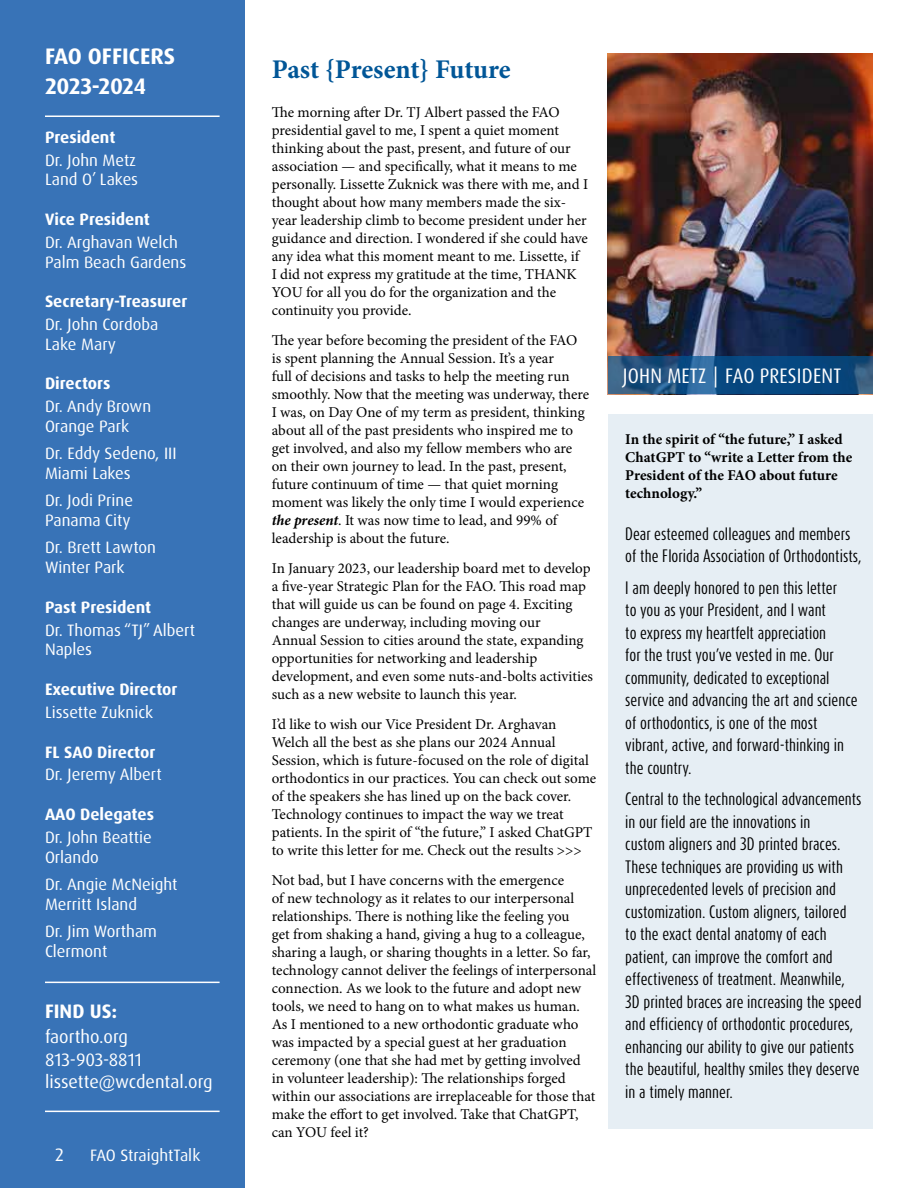
<style>
.page{position:relative;width:918px;height:1188px;background:#fff}
.page>*{position:absolute;margin:0;border:0;box-sizing:border-box;transform-origin:0 0}
.t1{font:700 27px "Minion Pro";letter-spacing:-.005em;color:#015697}
.t2{font:700 22.5px/30px "Dax Pro";color:#fff}
.t3{font:condensed 21px "Dax Pro";letter-spacing:.01em;color:#fff}
.t4{font:700 19.5px "Dax Pro";color:#fff}
.t5{font:18px/22.5px "Dax Pro";color:#fff}
.t6{font:16.5px/19.8px "Dax Pro";color:#fff}
.t7{font:700 16.5px "Dax Pro";color:#fff}
.t8{font:15px/18px "Minion Pro";letter-spacing:-.005em;color:#000}
.t9{font:15px/22.5px "Dax Compact Pro";color:#000}
.t10{font:700 15px/18px "Minion Pro";color:#000}
.s1{font-weight:700;font-style:italic}
</style>
<div class="page">
<div style="left:608px;top:414px;width:264px;height:714px;background:#e6eef4"></div>
<div style="left:0;top:0;width:245px;height:1188px;background:#3873b7"></div>
<img style="left:608px;top:54px;width:264px;height:302px">
<svg style="left:608px;top:356px;width:264px;height:38px;background:#165083"></svg>
<hr style="left:45px;top:1111px;width:175px;height:1px;background:#fff">
<hr style="left:45px;top:982px;width:175px;height:1px;background:#fff">
<hr style="left:45px;top:116px;width:175px;height:1px;background:#fff">
<h2 class="t2" style="left:45px;top:42px;width:132px">FAO OFFICERS<br>2023-2024</h2>
<p class="t7" style="left:45px;top:126px;width:72px">President</p>
<p class="t6" style="left:45px;top:150px;width:95px">Dr. John Metz<br>Land O’ Lakes</p>
<p class="t7" style="left:45px;top:209px;width:106px">Vice President</p>
<p class="t6" style="left:45px;top:232px;width:143px">Dr. Arghavan Welch<br>Palm Beach Gardens</p>
<p class="t7" style="left:45px;top:291px;width:144px">Secretary-Treasurer</p>
<p class="t6" style="left:45px;top:314px;width:115px">Dr. John Cordoba<br>Lake Mary</p>
<p class="t7" style="left:45px;top:373px;width:67px">Directors</p>
<p class="t6" style="left:45px;top:397px;width:108px">Dr. Andy Brown<br>Orange Park</p>
<p class="t6" style="left:45px;top:444px;width:133px">Dr. Eddy Sedeno, III<br>Miami Lakes</p>
<p class="t6" style="left:45px;top:491px;width:90px">Dr. Jodi Prine<br>Panama City</p>
<p class="t6" style="left:45px;top:538px;width:113px">Dr. Brett Lawton<br>Winter Park</p>
<p class="t7" style="left:45px;top:596px;width:108px">Past President</p>
<p class="t6" style="left:45px;top:620px;width:152px">Dr. Thomas “TJ” Albert<br>Naples</p>
<p class="t7" style="left:45px;top:679px;width:134px">Executive Director</p>
<p class="t6" style="left:45px;top:702px;width:110px">Lissette Zuknick</p>
<p class="t7" style="left:45px;top:741px;width:112px">FL SAO Director</p>
<p class="t6" style="left:45px;top:765px;width:118px">Dr. Jeremy Albert</p>
<p class="t7" style="left:45px;top:804px;width:111px">AAO Delegates</p>
<p class="t6" style="left:45px;top:827px;width:108px">Dr. John Beattie<br>Orlando</p>
<p class="t6" style="left:45px;top:874px;width:134px">Dr. Angie McNeight<br>Merritt Island</p>
<p class="t6" style="left:45px;top:921px;width:114px">Dr. Jim Wortham<br>Clermont</p>
<h3 class="t4" style="left:45px;top:998px;width:74px">FIND US:</h3>
<p class="t5" style="left:45px;top:1026px;width:169px">faortho.org<br>813-903-8811 lissette@wcdental.org</p>
<p class="t5" style="left:55px;top:1143px;width:10px">2</p>
<p class="t6" style="left:90px;top:1146px;width:112px">FAO StraightTalk</p>
<h1 class="t1" style="left:272px;top:50px;width:240px">Past {Present} Future</h1>
<p class="t8" style="left:272px;top:103px;width:318px">The morning after Dr. TJ Albert passed the FAO presidential gavel to me, I spent a quiet moment thinking about the past, present, and future of our association — and specifically, what it means to me personally. Lissette Zuknick was there with me, and I thought about how many members made the six&shy;year leadership climb to become president under her guidance and direction. I wondered if she could have any idea what this moment meant to me. Lissette, if<br>I did not express my gratitude at the time, THANK YOU for all you do for the organization and the continuity you provide.</p>
<p class="t8" style="left:272px;top:331px;width:319px">The year before becoming the president of the FAO is spent planning the Annual Session. It’s a year<br>full of decisions and tasks to help the meeting run smoothly. Now that the meeting was underway, there I was, on Day One of my term as president, thinking about all of the past presidents who inspired me to get involved, and also my fellow members who are on their own journey to lead. In the past, present, future continuum of time — that quiet morning moment was likely the only time I would experience <span class="s1">the present</span>. It was now time to lead, and 99% of leadership is about the future.</p>
<p class="t8" style="left:272px;top:559px;width:323px">In January 2023, our leadership board met to develop a five-year Strategic Plan for the FAO. This road map that will guide us can be found on page 4. Exciting changes are underway, including moving our<br>Annual Session to cities around the state, expanding opportunities for networking and leadership development, and even some nuts-and-bolts activities such as a new website to launch this year.</p>
<p class="t8" style="left:272px;top:715px;width:326px">I’d like to wish our Vice President Dr. Arghavan Welch all the best as she plans our 2024 Annual Session, which is future-focused on the role of digital orthodontics in our practices. You can check out some of the speakers she has lined up on the back cover.<br>Technology continues to impact the way we treat patients. In the spirit of “the future,” I asked ChatGPT to write this letter for me. Check out the results &gt;&gt;&gt;</p>
<p class="t8" style="left:272px;top:871px;width:326px">Not bad, but I have concerns with the emergence<br>of new technology as it relates to our interpersonal relationships. There is nothing like the feeling you<br>get from shaking a hand, giving a hug to a colleague, sharing a laugh, or sharing thoughts in a letter. So far, technology cannot deliver the feelings of interpersonal connection. As we look to the future and adopt new tools, we need to hang on to what makes us human.<br>As I mentioned to a new orthodontic graduate who was impacted by a special guest at her graduation ceremony (one that she had met by getting involved in volunteer leadership): The relationships forged within our associations are irreplaceable for those that make the effort to get involved. Take that ChatGPT, can YOU feel it?</p>
<h3 class="t3" style="left:623px;top:362px;width:220px">JOHN METZ | FAO PRESIDENT</h3>
<p class="t10" style="left:625px;top:430px;width:229px">In the spirit of “the future,” I asked<br>ChatGPT to “write a Letter from the<br>President of the FAO about future technology.”</p>
<p class="t9" style="left:625px;top:522px;width:238px">Dear esteemed colleagues and members of the Florida Association of Orthodontists,</p>
<p class="t9" style="left:625px;top:576px;width:234px">I am deeply honored to pen this letter<br>to you as your President, and I want<br>to express my heartfelt appreciation<br>for the trust you’ve vested in me. Our community, dedicated to exceptional service and advancing the art and science of orthodontics, is one of the most vibrant, active, and forward-thinking in the country.</p>
<p class="t9" style="left:625px;top:788px;width:238px">Central to the technological advancements in our field are the innovations in<br>custom aligners and 3D printed braces.<br>These techniques are providing us with unprecedented levels of precision and customization. Custom aligners, tailored<br>to the exact dental anatomy of each patient, can improve the comfort and effectiveness of treatment. Meanwhile, 3D printed braces are increasing the speed and efficiency of orthodontic procedures, enhancing our ability to give our patients the beautiful, healthy smiles they deserve in a timely manner.</p>
</div>
